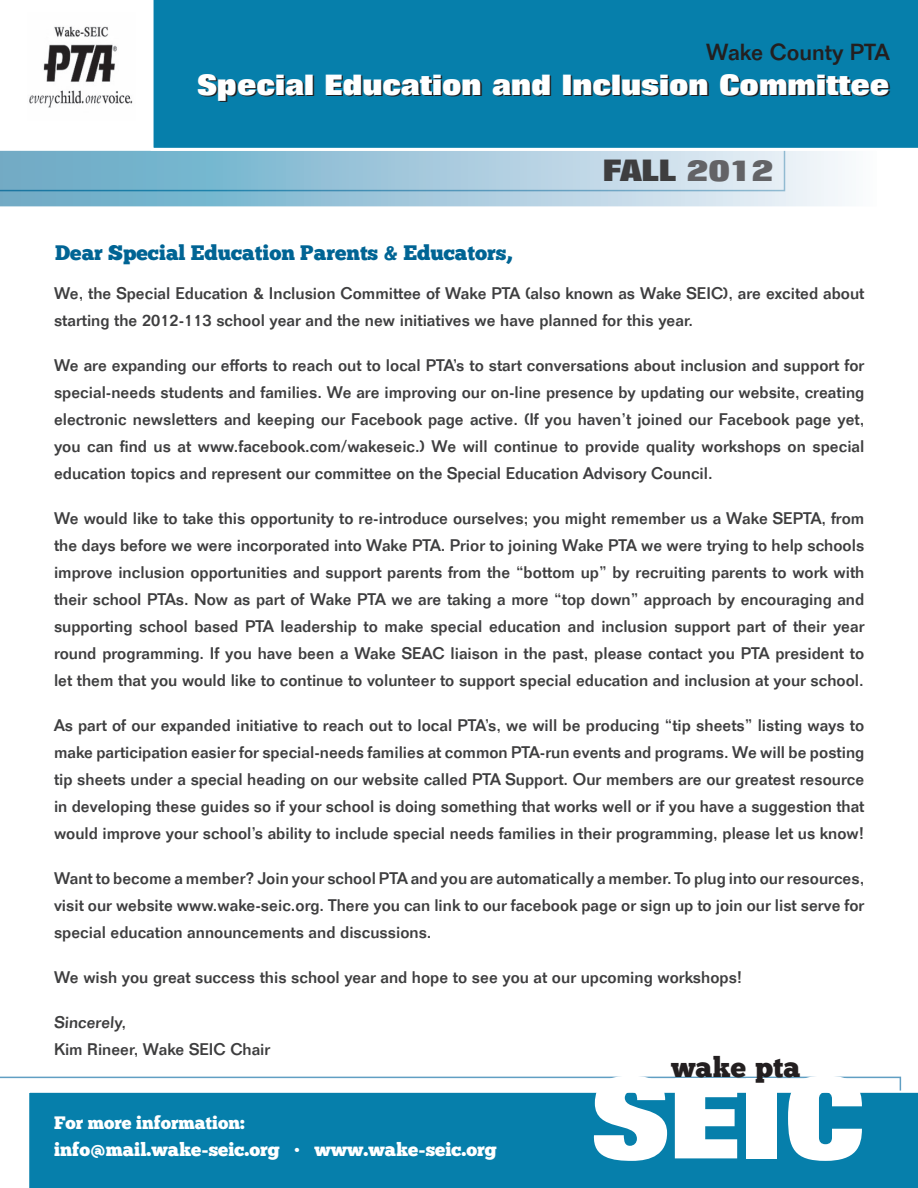
<style>
.page{position:relative;width:918px;height:1188px;background:#fff}
.page>*{position:absolute;margin:0;border:0;box-sizing:border-box;transform-origin:0 0}
.t1{font:800 112.5px "Folio";color:#fff}
.t2{font:800 30px "Folio";color:#3e3e3f}
.t3{font:800 28.5px "Folio";color:#fff}
.t4{font:28.2px "Chunk Five";color:#231f20}
.t5{font:500 22.8px "Folio";color:#231f20}
.List_Paragraph{font:21px "Chunk Five";color:#006494}
.t6{font:18.75px "Chunk Five";color:#fff}
.t7{font:18px "Chunk Five";color:#fff}
.List_Paragraph-2{font:500 16.5px/27px "Folio";color:#3e3e3f;text-align:justify}
.s1{color:#636366}
</style>
<div class="page">
<svg style="left:0;top:1077px;width:901px;height:14px"></svg>
<div style="left:29px;top:1092px;width:889px;height:96px;background:#067fab"></div>
<svg style="left:0;top:150px;width:845px;height:57px;background:#a4cadd"></svg>
<div style="left:151px;top:0;width:767px;height:151px;background:#067fab"></div>
<img style="left:29px;top:26px;width:104px;height:82px">
<p class="t5" style="left:706px;top:39px;width:185px">Wake County PTA</p>
<p class="t3" style="left:197px;top:68px;width:694px">Special Education and Inclusion Committee</p>
<p class="List_Paragraph" style="left:55px;top:240px;width:459px">Dear Special Education Parents &amp; Educators,</p>
<p class="t2" style="left:603px;top:154px;width:172px">FALL <span class="s1">2012</span></p>
<p class="List_Paragraph-2" style="left:54px;top:280px;width:812px">We, the Special Education &amp; Inclusion Committee of Wake PTA (also known as Wake SEIC), are excited about starting the 2012-113 school year and the new initiatives we have planned for this year.</p>
<p class="List_Paragraph-2" style="left:54px;top:352px;width:812px">We are expanding our efforts to reach out to local PTA’s to start conversations about inclusion and support for special-needs students and families. We are improving our on-line presence by updating our website, creating electronic newsletters and keeping our Facebook page active. (If you haven’t joined our Facebook page yet, you can find us at www.facebook.com/wakeseic.) We will continue to provide quality workshops on special education topics and represent our committee on the Special Education Advisory Council.</p>
<p class="List_Paragraph-2" style="left:54px;top:505px;width:812px">We would like to take this opportunity to re-introduce ourselves; you might remember us a Wake SEPTA, from the days before we were incorporated into Wake PTA. Prior to joining Wake PTA we were trying to help schools improve inclusion opportunities and support parents from the “bottom up” by recruiting parents to work with their school PTAs. Now as part of Wake PTA we are taking a more “top down” approach by encouraging and supporting school based PTA leadership to make special education and inclusion support part of their year round programming. If you have been a Wake SEAC liaison in the past, please contact you PTA president to let them that you would like to continue to volunteer to support special education and inclusion at your school.</p>
<p class="List_Paragraph-2" style="left:54px;top:712px;width:812px">As part of our expanded initiative to reach out to local PTA’s, we will be producing “tip sheets” listing ways to make participation easier for special-needs families at common PTA-run events and programs. We will be posting tip sheets under a special heading on our website called PTA Support. Our members are our greatest resource in developing these guides so if your school is doing something that works well or if you have a suggestion that would improve your school’s ability to include special needs families in their programming, please let us know!</p>
<p class="List_Paragraph-2" style="left:54px;top:865px;width:812px">Want to become a member? Join your school PTA and you are automatically a member. To plug into our resources, visit our website www.wake-seic.org. There you can link to our facebook page or sign up to join our list serve for special education announcements and discussions.</p>
<p class="List_Paragraph-2" style="left:54px;top:964px;width:690px">We wish you great success this school year and hope to see you at our upcoming workshops!</p>
<p class="List_Paragraph-2" style="left:54px;top:1009px;width:75px">Sincerely,</p>
<p class="List_Paragraph-2" style="left:54px;top:1036px;width:218px">Kim Rineer, Wake SEIC Chair</p>
<p class="t4" style="left:671px;top:1051px;width:131px">wake pta</p>
<p class="t1" style="left:592px;top:1055px;width:274px">SEIC</p>
<p class="t7" style="left:54px;top:1112px;width:192px">For more information:</p>
<p class="t6" style="left:54px;top:1138px;width:444px">info@mail.wake-seic.org • www.wake-seic.org</p>
</div>
